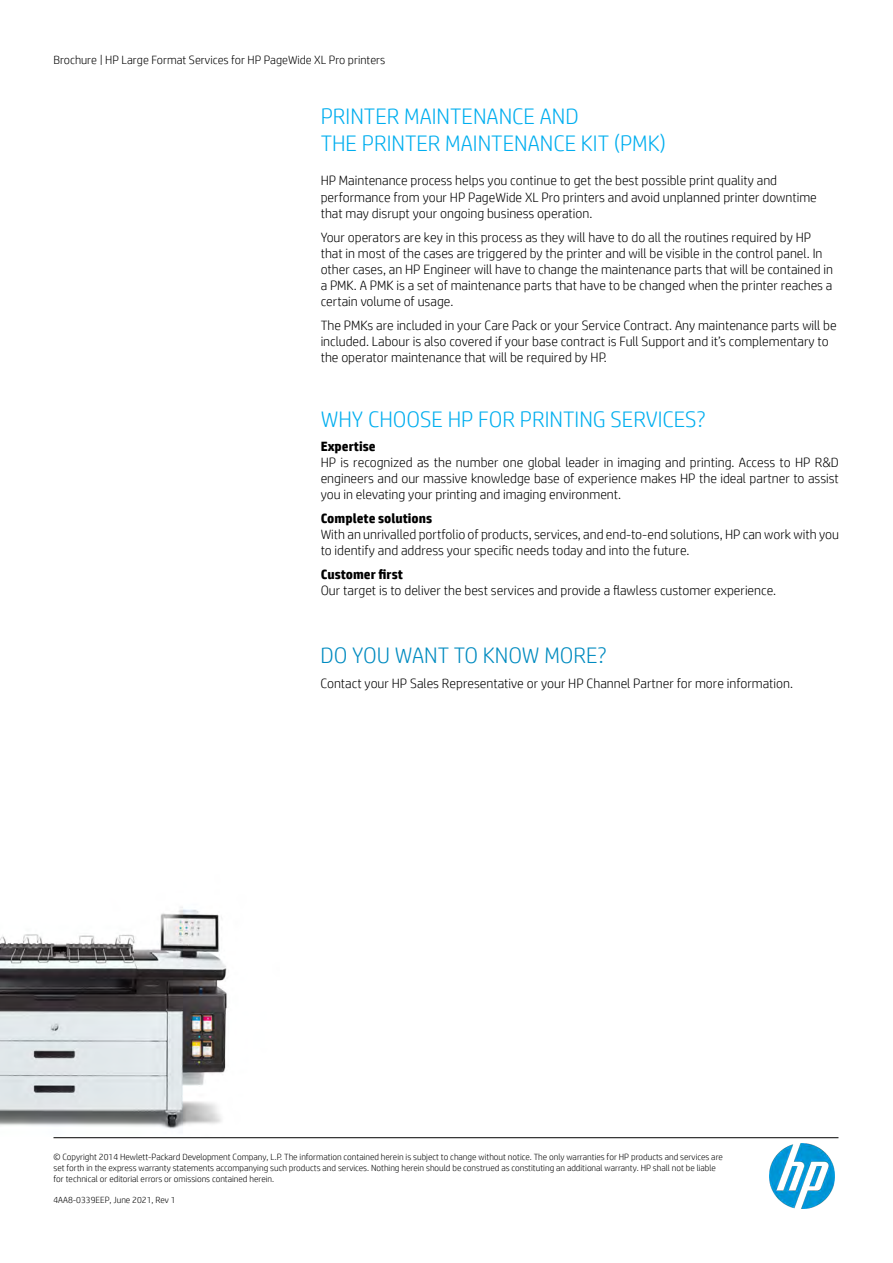
<style>
.page{position:relative;width:893px;height:1263px;background:#fff}
.page>*{position:absolute;margin:0;border:0;box-sizing:border-box;transform-origin:0 0}
.t1{font:300 22.5px/27px "HP Simplified";color:#00aeef}
.t2{font:300 22.5px "HP Simplified";color:#008bc0}
.t3{font:300 13.5px/16.2px "HP Simplified";color:#000}
.t4{font:700 13.5px "HP Simplified";color:#000}
.t5{font:300 12px "HP Simplified";color:#000}
.t6{font:300 9px/10.8px "HP Simplified";color:#000}
</style>
<div class="page">
<img style="left:0;top:907px;width:227px;height:222px">
<img style="left:770px;top:1143px;width:65px;height:65px">
<hr style="left:54px;top:1137px;width:784px;height:1px;background:#000">
<p class="t5" style="left:54px;top:53px;width:333px">Brochure | HP Large Format Services for HP PageWide XL Pro printers</p>
<h1 class="t1" style="left:321px;top:102px;width:347px">PRINTER MAINTENANCE AND<br>THE PRINTER MAINTENANCE KIT (PMK)</h1>
<p class="t3" style="left:321px;top:172px;width:498px">HP Maintenance process helps you continue to get the best possible print quality and performance from your HP PageWide XL Pro printers and avoid unplanned printer downtime that may disrupt your ongoing business operation.</p>
<p class="t3" style="left:321px;top:229px;width:514px">Your operators are key in this process as they will have to do all the routines required by HP that in most of the cases are triggered by the printer and will be visible in the control panel. In other cases, an HP Engineer will have to change the maintenance parts that will be contained in a PMK. A PMK is a set of maintenance parts that have to be changed when the printer reaches a certain volume of usage.</p>
<p class="t3" style="left:321px;top:317px;width:518px">The PMKs are included in your Care Pack or your Service Contract. Any maintenance parts will be included. Labour is also covered if your base contract is Full Support and it’s complementary to the operator maintenance that will be required by HP.</p>
<h1 class="t1" style="left:321px;top:405px;width:387px">WHY CHOOSE HP FOR PRINTING SERVICES?</h1>
<p class="t4" style="left:321px;top:438px;width:57px">Expertise</p>
<p class="t3" style="left:321px;top:454px;width:520px;text-align:justify">HP is recognized as the number one global leader in imaging and printing. Access to HP R&amp;D engineers and our massive knowledge base of experience makes HP the ideal partner to assist you in elevating your printing and imaging environment.</p>
<p class="t4" style="left:321px;top:510px;width:113px">Complete solutions</p>
<p class="t3" style="left:321px;top:526px;width:520px">With an unrivalled portfolio of products, services, and end-to-end solutions, HP can work with you to identify and address your specific needs today and into the future.</p>
<p class="t4" style="left:321px;top:566px;width:84px">Customer first</p>
<p class="t3" style="left:321px;top:582px;width:457px">Our target is to deliver the best services and provide a flawless customer experience.</p>
<h1 class="t2" style="left:320px;top:642px;width:288px">DO YOU WANT TO KNOW MORE?</h1>
<p class="t3" style="left:320px;top:675px;width:474px">Contact your HP Sales Representative or your HP Channel Partner for more information.</p>
<p class="t6" style="left:54px;top:1151px;width:671px">© Copyright 2014 Hewlett-Packard Development Company, L.P. The information contained herein is subject to change without notice. The only warranties for HP products and services are set forth in the express warranty statements accompanying such products and services. Nothing herein should be construed as constituting an additional warranty. HP shall not be liable for technical or editorial errors or omissions contained herein.</p>
<p class="t6" style="left:54px;top:1195px;width:124px">4AA8-0339EEP, June 2021, Rev 1</p>
</div>
